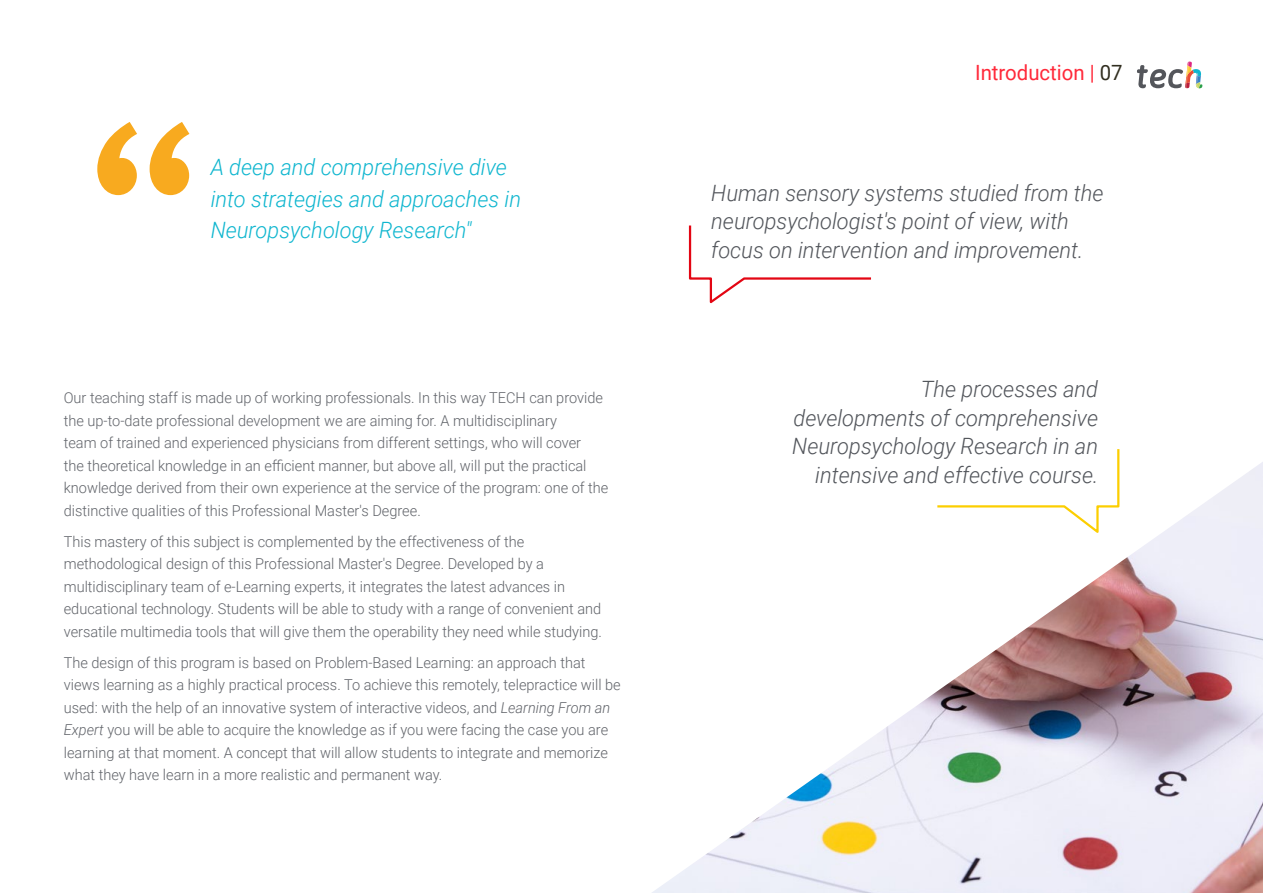
<style>
.page{position:relative;width:1263px;height:893px;background:#fff}
.page>*{position:absolute;margin:0;border:0;box-sizing:border-box;transform-origin:0 0}
.t1{font:italic 300 22.5px/28.5px "Roboto";color:#52555b;text-align:right}
.t2{font:italic 300 22.5px/31.5px "Roboto";color:#0fb6cf}
.t3{font:21px "Roboto";color:#ff293a}
.t4{font:300 15px/22.5px "Roboto";color:#61646a}
.s1{font-style:italic}
.s2{color:#312e20}
</style>
<div class="page">
<svg style="left:97px;top:122px;width:92px;height:73px"></svg>
<svg style="left:688px;top:225px;width:183px;height:79px"></svg>
<img style="left:652px;top:461px;width:611px;height:432px">
<svg style="left:1137px;top:62px;width:65px;height:27px"></svg>
<h1 class="t2" style="left:211px;top:150px;width:312px">A deep and comprehensive dive into strategies and approaches in<br>Neuropsychology Research"</h1>
<p class="t4" style="left:64px;top:386px;width:546px">Our teaching staff is made up of working professionals. In this way TECH can provide the up-to-date professional development we are aiming for. A multidisciplinary<br>team of trained and experienced physicians from different settings, who will cover<br>the theoretical knowledge in an efficient manner, but above all, will put the practical knowledge derived from their own experience at the service of the program: one of the distinctive qualities of this Professional Master's Degree.</p>
<p class="t4" style="left:64px;top:530px;width:540px">This mastery of this subject is complemented by the effectiveness of the methodological design of this Professional Master's Degree. Developed by a multidisciplinary team of e-Learning experts, it integrates the latest advances in educational technology. Students will be able to study with a range of convenient and versatile multimedia tools that will give them the operability they need while studying.</p>
<p class="t4" style="left:64px;top:651px;width:558px">The design of this program is based on Problem-Based Learning: an approach that views learning as a highly practical process. To achieve this remotely, telepractice will be used: with the help of an innovative system of interactive videos, and <span class="s1">Learning From an Expert</span> you will be able to acquire the knowledge as if you were facing the case you are learning at that moment. A concept that will allow students to integrate and memorize what they have learn in a more realistic and permanent way.</p>
<h2 class="t3" style="left:975px;top:57px;width:149px">Introduction | <span class="s2">07</span></h2>
<h1 class="t1" style="left:711px;top:178px;width:394px;text-align:left">Human sensory systems studied from the neuropsychologist's point of view, with focus on intervention and improvement.</h1>
<h1 class="t1" style="left:792px;top:374px;width:307px">The processes and developments of comprehensive<br>Neuropsychology Research in an intensive and effective course.</h1>
</div>
